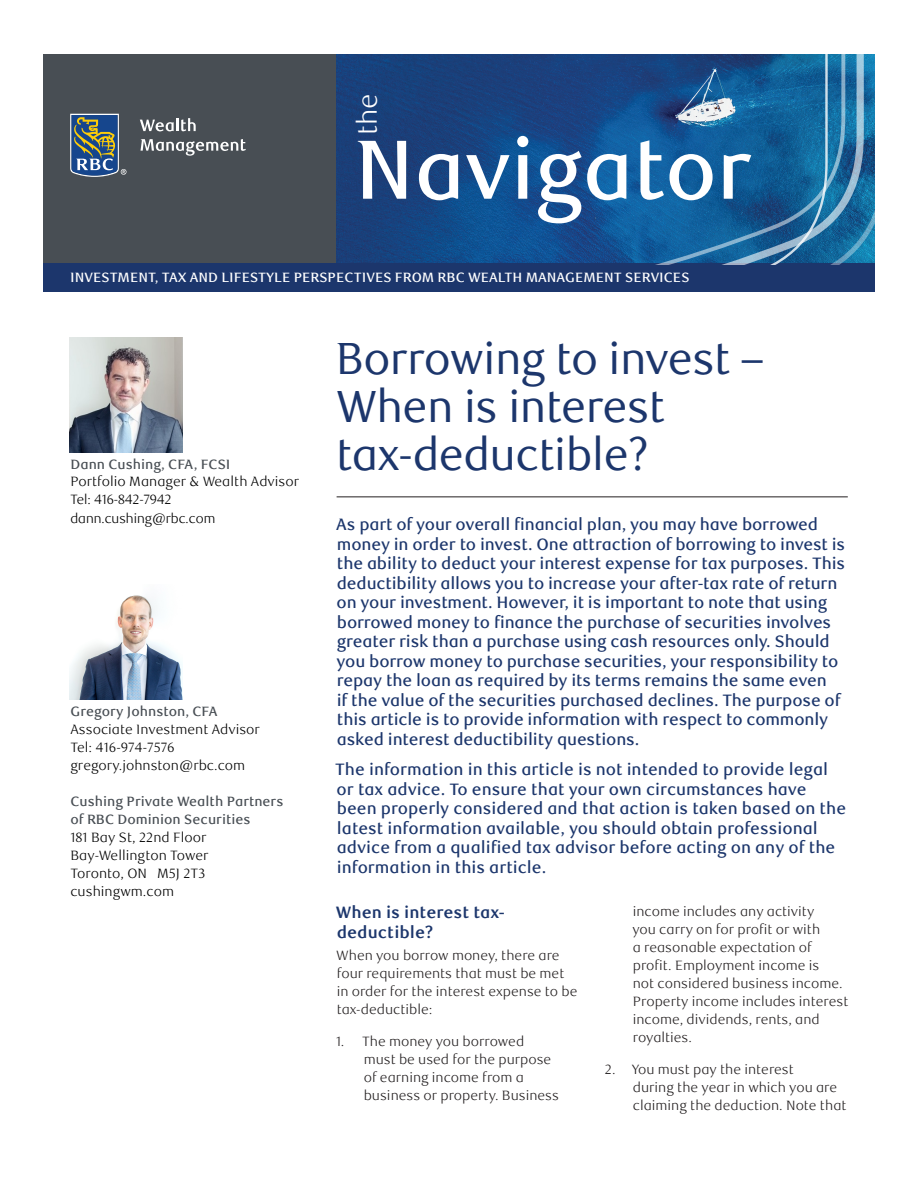
<style>
.page{position:relative;width:918px;height:1188px;background:#fff}
.page>*{position:absolute;margin:0;border:0;box-sizing:border-box;transform-origin:0 0}
.t1{font:500 84px "RBC Text";letter-spacing:-.01em;color:#fff}
._1-Main_Title{font:45px/48px "RBC Display";color:#1c366c}
.t2{font:300 27px "RBC Text";color:#fff}
._3-Intro_Text{font:500 16.5px/19.5px "RBC Text";letter-spacing:-.01em;color:#1c366c}
._4-Text_Headline{font:700 16.5px/19.5px "RBC Text";color:#1c366c}
._5-Body_Copy{font:300 13.5px/18px "RBC Text";color:#231f20}
.t3{font:300 13.5px/18px "RBC Text";color:#000}
.t4{font:500 13.5px/18px "RBC Text";color:#484e54}
.t5{font:500 13.5px "RBC Text";color:#fff}
.t6{font:300 13.5px/18.5px "RBC Display";color:#000}
</style>
<div class="page">
<div style="left:43px;top:54px;width:294px;height:211px;background:#484e54"></div>
<svg style="left:70px;top:114px;width:56px;height:63px;background:#5a707e"></svg>
<svg style="left:140px;top:118px;width:56px;height:13px"></svg>
<svg style="left:141px;top:139px;width:105px;height:17px"></svg>
<img style="left:337px;top:54px;width:107px;height:210px">
<div style="left:43px;top:264px;width:832px;height:28px;background:#1c366c"></div>
<svg style="left:864px;top:54px;width:11px;height:210px;background:#1772a4"></svg>
<svg style="left:444px;top:54px;width:420px;height:211px;background:#1b5a94"></svg>
<hr style="left:337px;top:497px;width:511px;height:1px;background:#231f20">
<img style="left:69px;top:338px;width:113px;height:115px">
<img style="left:69px;top:595px;width:113px;height:104px">
<h3 class="t2" style="left:352px;top:135px;width:43px;rotate:-90deg">the</h3>
<h1 class="t1" style="left:354px;top:120px;width:399px">Navigator</h1>
<p class="t5" style="left:70px;top:270px;width:621px">INVESTMENT, TAX AND LIFESTYLE PERSPECTIVES FROM RBC WEALTH MANAGEMENT SERVICES</p>
<p class="t4" style="left:70px;top:455px;width:162px">Dann Cushing, CFA, FCSI</p>
<p class="t3" style="left:70px;top:473px;width:230px">Portfolio Manager &amp; Wealth Advisor</p>
<p class="t6" style="left:70px;top:491px;width:146px">Tel: 416-842-7942 dann.cushing@rbc.com</p>
<p class="t4" style="left:70px;top:703px;width:149px">Gregory Johnston, CFA</p>
<p class="t3" style="left:70px;top:721px;width:191px">Associate Investment Advisor<br>Tel: 416-974-7576 gregory.johnston@rbc.com</p>
<p class="t4" style="left:70px;top:793px;width:214px">Cushing Private Wealth Partners of RBC Dominion Securities</p>
<p class="t3" style="left:70px;top:829px;width:140px">181 Bay St, 22nd Floor<br>Bay-Wellington Tower<br>Toronto, ON M5J 2T3 cushingwm.com</p>
<h1 class="_1-Main_Title" style="left:337px;top:335px;width:429px">Borrowing to invest –<br>When is interest tax-deductible?</h1>
<p class="_3-Intro_Text" style="left:336px;top:515px;width:510px">As part of your overall financial plan, you may have borrowed money in order to invest. One attraction of borrowing to invest is the ability to deduct your interest expense for tax purposes. This deductibility allows you to increase your after-tax rate of return on your investment. However, it is important to note that using borrowed money to finance the purchase of securities involves greater risk than a purchase using cash resources only. Should you borrow money to purchase securities, your responsibility to repay the loan as required by its terms remains the same even<br>if the value of the securities purchased declines. The purpose of this article is to provide information with respect to commonly asked interest deductibility questions.</p>
<p class="_3-Intro_Text" style="left:335px;top:760px;width:513px">The information in this article is not intended to provide legal or tax advice. To ensure that your own circumstances have been properly considered and that action is taken based on the latest information available, you should obtain professional advice from a qualified tax advisor before acting on any of the information in this article.</p>
<h2 class="_4-Text_Headline" style="left:336px;top:903px;width:171px">When is interest tax&shy;deductible?</h2>
<p class="_5-Body_Copy" style="left:336px;top:946px;width:243px">When you borrow money, there are four requirements that must be met in order for the interest expense to be tax-deductible:</p>
<p class="_5-Body_Copy" style="left:364px;top:1033px;width:197px;text-indent:-28px">1. The money you borrowed must be used for the purpose of earning income from a business or property. Business</p>
<p class="_5-Body_Copy" style="left:632px;top:902px;width:217px">income includes any activity<br>you carry on for profit or with<br>a reasonable expectation of profit. Employment income is<br>not considered business income.<br>Property income includes interest income, dividends, rents, and royalties.</p>
<p class="_5-Body_Copy" style="left:633px;top:1061px;width:215px;text-indent:-28px">2. You must pay the interest<br>during the year in which you are claiming the deduction. Note that</p>
</div>
